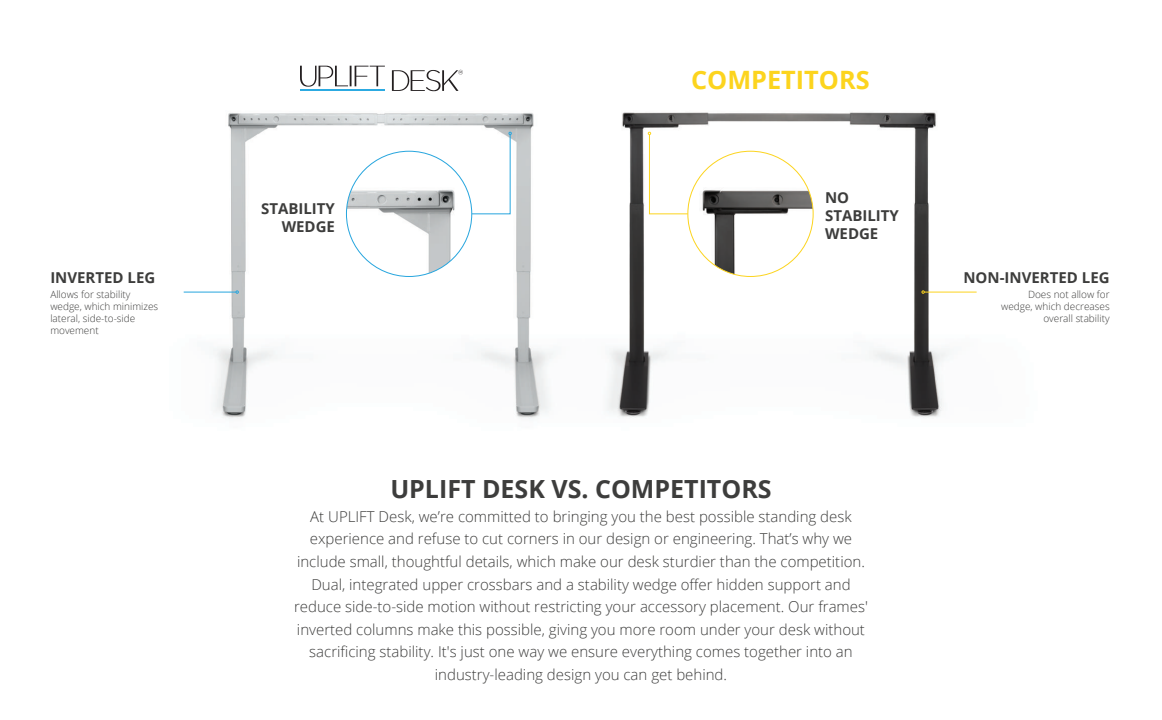
<style>
.page{position:relative;width:1162px;height:720px;background:#fff}
.page>*{position:absolute;margin:0;border:0;box-sizing:border-box;transform-origin:0 0}
.t1{font:700 25.3px "Open Sans";color:#fcd41e}
.t2{font:700 25px "Open Sans";color:#3d3d3c}
.t3{font:300 15px/22.6px "Open Sans";color:#3d3d3c;text-align:center}
.t4{font:700 15px/18px "Open Sans";color:#3d3d3c;text-align:right}
.t5{font:300 10px/12px "Open Sans";color:#3d3d3c}
</style>
<div class="page">
<img style="left:183px;top:65px;width:794px;height:354px">
<svg style="left:471px;top:132px;width:40px;height:82px"></svg>
<svg style="left:648px;top:132px;width:40px;height:82px"></svg>
<img style="left:688px;top:151px;width:125px;height:125px;border-radius:63px">
<img style="left:346px;top:151px;width:126px;height:125px;border-radius:63px">
<hr style="left:184px;top:292px;width:52px;height:1px;background:#26a5de">
<hr style="left:924px;top:292px;width:52px;height:1px;background:#fcd41e">
<svg style="left:300px;top:66px;width:85px;height:21px"></svg>
<hr style="left:300px;top:90px;width:85px;height:1px;background:#2caae1">
<svg style="left:392px;top:70px;width:71px;height:21px"></svg>
<p class="t4" style="left:50px;top:269px;width:107px">INVERTED LEG</p>
<p class="t5" style="left:50px;top:289px;width:109px">Allows for stability wedge, which minimizes lateral, side-to-side movement</p>
<h1 class="t1" style="left:691px;top:62px;width:180px">COMPETITORS</h1>
<p class="t4" style="left:261px;top:199px;width:75px">STABILITY<br>WEDGE</p>
<p class="t4" style="left:825px;top:188px;width:75px;text-align:left">NO<br>STABILITY<br>WEDGE</p>
<h2 class="t2" style="left:390px;top:471px;width:383px">UPLIFT DESK VS. COMPETITORS</h2>
<p class="t3" style="left:294px;top:505px;width:575px">At UPLIFT Desk, we’re committed to bringing you the best possible standing desk experience and refuse to cut corners in our design or engineering. That’s why we include small, thoughtful details, which make our desk sturdier than the competition.<br>Dual, integrated upper crossbars and a stability wedge offer hidden support and reduce side-to-side motion without restricting your accessory placement. Our frames' inverted columns make this possible, giving you more room under your desk without sacrificing stability. It's just one way we ensure everything comes together into an industry-leading design you can get behind.</p>
<p class="t4" style="left:963px;top:269px;width:148px">NON-INVERTED LEG</p>
<p class="t5" style="left:1001px;top:289px;width:110px;text-align:right">Does not allow for wedge, which decreases overall stability</p>
</div>
